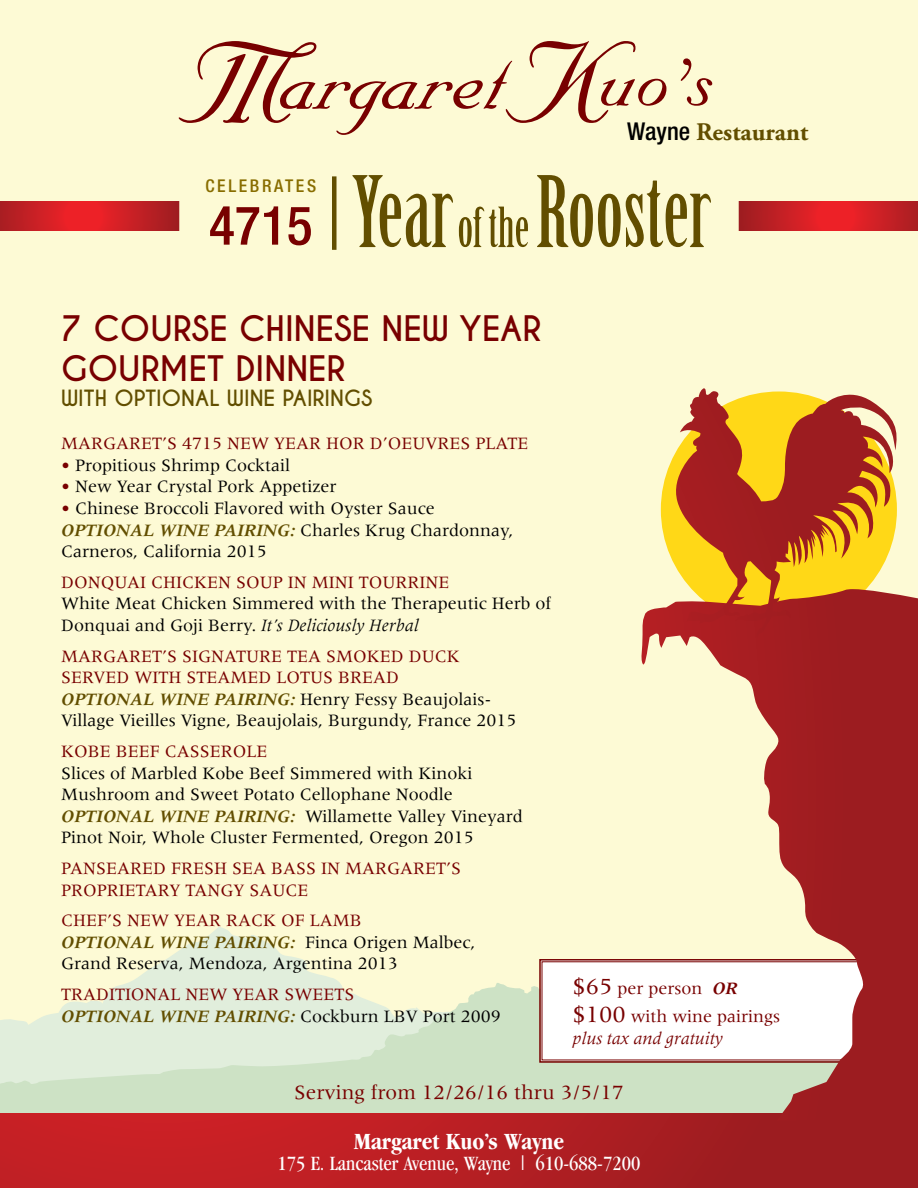
<style>
.page{position:relative;width:918px;height:1188px;background:#fdfad5}
.page>*{position:absolute;margin:0;border:0;box-sizing:border-box;transform-origin:0 0}
.t1{font:96px "Birch Std";color:#624e00}
.t2{font:700 33px/39.6px "Caviar Dreams";color:#780000}
.t3{font:700 25.35px "Adobe Garamond Pro";color:#624e00}
.t4{font:700 condensed 24px "Garamond";color:#fff}
.t5{font:condensed 21px "Garamond";color:#fff}
.t6{font:21px "Meridien";color:#780000}
.t7{font:700 21px "Caviar Dreams";color:#624e00}
.t8{font:18px/21.6px "Meridien";color:#000}
.t9{font:18px/21.6px "Meridien";color:#780000}
.t10{font:italic 18px "Meridien";color:#780000}
.t11{font:500 condensed 17.7px "Helvetica Neue";letter-spacing:.15em;color:#886d00}
.s1{font-family:"Helvetica Neue";font-weight:500;font-stretch:condensed;font-size:24.6px;color:#000}
.s2{font-family:"Helvetica Neue";font-weight:500;font-stretch:condensed;font-size:54px;color:#780000}
.s3{font-size:54px}
.s4{color:#780000}
.s5{font-weight:700;font-style:italic;color:#624e00}
.s6{font-style:italic}
.s7{color:#000}
.s8{font-size:24px}
.s9{font-weight:700;font-style:italic}
</style>
<div class="page">
<svg style="left:155px;top:927px;width:152px;height:39px;fill:#e1eedc"></svg>
<svg style="left:0;top:966px;width:640px;height:148px"></svg>
<svg style="left:538px;top:959px;width:102px;height:104px"></svg>
<svg style="left:661px;top:392px;width:236px;height:236px;fill:#ffd817"></svg>
<div style="left:0;top:1114px;width:918px;height:74px;background:linear-gradient(to right,#d12126,#981c20)"></div>
<svg style="left:179px;top:41px;width:533px;height:94px"></svg>
<svg style="left:640px;top:589px;width:278px;height:531px"></svg>
<div style="left:332px;top:176px;width:5px;height:74px;background:#624e00"></div>
<svg style="left:0;top:201px;width:179px;height:30px"></svg>
<svg style="left:739px;top:201px;width:179px;height:30px"></svg>
<svg style="left:670px;top:397px;width:186px;height:241px"></svg>
<h3 class="t3" style="left:627px;top:117px;width:182px"><span class="s1">Wayne</span> Restaurant</h3>
<h1 class="t1" style="left:209px;top:158px;width:503px"><span class="s2">4715</span> Year<span class="s3">of the</span> Rooster</h1>
<p class="t11" style="left:205px;top:175px;width:112px">CELEBRATES</p>
<h2 class="t2" style="left:61px;top:310px;width:482px">7 COURSE CHINESE NEW YEAR<br>GOURMET DINNER</h2>
<p class="t7" style="left:61px;top:385px;width:313px">WITH OPTIONAL WINE PAIRINGS</p>
<p class="t9" style="left:61px;top:432px;width:469px">MARGARET’S 4715 NEW YEAR HOR D’OEUVRES PLATE</p>
<p class="t8" style="left:61px;top:454px;width:231px"><span class="s4">•</span> Propitious Shrimp Cocktail</p>
<p class="t8" style="left:61px;top:476px;width:277px"><span class="s4">•</span> New Year Crystal Pork Appetizer</p>
<p class="t8" style="left:61px;top:497px;width:454px"><span class="s4">•</span> Chinese Broccoli Flavored with Oyster Sauce<br><span class="s5">OPTIONAL WINE PAIRING:</span> Charles Krug Chardonnay,<br>Carneros, California 2015</p>
<p class="t9" style="left:61px;top:571px;width:390px">DONQUAI CHICKEN SOUP IN MINI TOURRINE</p>
<p class="t8" style="left:61px;top:593px;width:492px">White Meat Chicken Simmered with the Therapeutic Herb of<br>Donquai and Goji Berry. <span class="s6">It’s Deliciously Herbal</span></p>
<p class="t8" style="left:61px;top:645px;width:457px"><span class="s4">MARGARET’S SIGNATURE TEA SMOKED DUCK SERVED WITH STEAMED LOTUS BREAD<br></span><span class="s5">OPTIONAL WINE PAIRING:</span> Henry Fessy Beaujolais-Village Vieilles Vigne, Beaujolais, Burgundy, France 2015</p>
<p class="t9" style="left:61px;top:740px;width:208px">KOBE BEEF CASSEROLE</p>
<p class="t8" style="left:61px;top:762px;width:463px">Slices of Marbled Kobe Beef Simmered with Kinoki Mushroom and Sweet Potato Cellophane Noodle <span class="s5">OPTIONAL WINE PAIRING:</span> Willamette Valley Vineyard Pinot Noir, Whole Cluster Fermented, Oregon 2015</p>
<p class="t9" style="left:61px;top:857px;width:402px">PANSEARED FRESH SEA BASS IN MARGARET’S<br>PROPRIETARY TANGY SAUCE</p>
<p class="t8" style="left:61px;top:909px;width:416px"><span class="s4">CHEF’S NEW YEAR RACK OF LAMB<br></span><span class="s5">OPTIONAL WINE PAIRING:</span> Finca Origen Malbec,<br>Grand Reserva, Mendoza, Argentina 2013</p>
<p class="t9" style="left:61px;top:983px;width:441px">TRADITIONAL NEW YEAR SWEETS<br><span class="s5">OPTIONAL WINE PAIRING:</span> <span class="s7">Cockburn LBV Port 2009</span></p>
<p class="t9" style="left:572px;top:973px;width:209px;line-height:28.8px"><span class="s8">$65</span> per person <span class="s9">OR </span><span class="s8">$100</span> with wine pairings</p>
<p class="t10" style="left:572px;top:1029px;width:152px">plus tax and gratuity</p>
<p class="t6" style="left:294px;top:1081px;width:331px">Serving from 12/26/16 thru 3/5/17</p>
<h3 class="t4" style="left:354px;top:1128px;width:212px">Margaret Kuo’s Wayne</h3>
<p class="t5" style="left:278px;top:1152px;width:364px">175 E. Lancaster Avenue, Wayne | 610-688-7200</p>
</div>
